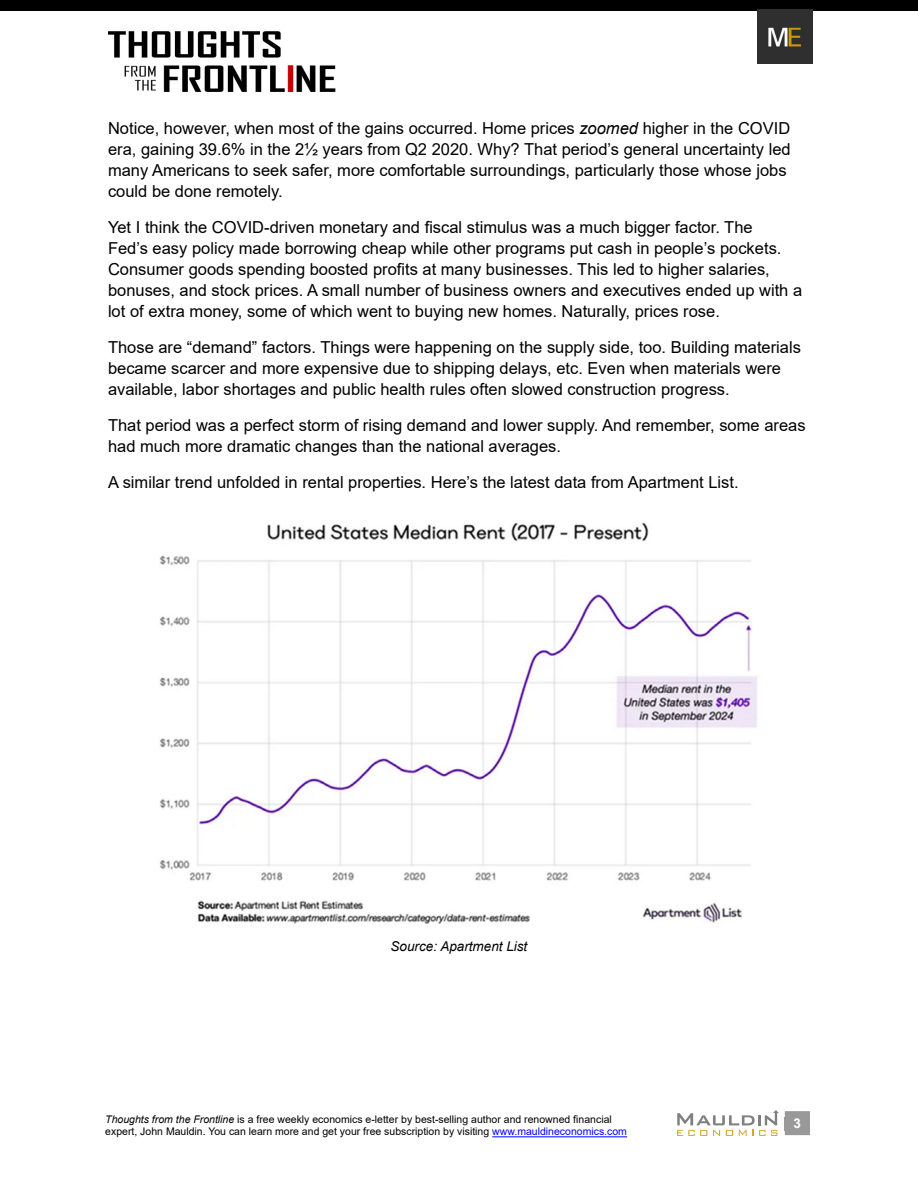
<style>
.page{position:relative;width:918px;height:1188px;background:#fff}
.page>*{position:absolute;margin:0;border:0;box-sizing:border-box;transform-origin:0 0}
.Body-Text{font:16.5px/21px "Arial";color:#000}
.PhotoCaption-34pica{font:italic 13.5px "Arial";color:#000}
.t1{font:700 13.5px "Arial";color:#fff}
.t2{font:10.5px/12.6px "Arial";color:#000}
.s1{font-style:italic}
.s2{color:#00f}
</style>
<div class="page">
<div style="left:785px;top:1111px;width:25px;height:24px;background:#999"></div>
<hr style="left:492px;top:1136px;width:135px;height:1px;background:#00f">
<img style="left:108px;top:31px;width:228px;height:61px">
<div style="left:0;top:0;width:918px;height:11px;background:#000"></div>
<img style="left:758px;top:9px;width:55px;height:55px">
<svg style="left:677px;top:1110px;width:102px;height:26px"></svg>
<img style="left:159px;top:522px;width:598px;height:402px">
<p class="Body-Text" style="left:108px;top:118px;width:684px">Notice, however, when most of the gains occurred. Home prices <span class="s1">zoomed</span> higher in the COVID era, gaining 39.6% in the 2½ years from Q2 2020. Why? That period’s general uncertainty led many Americans to seek safer, more comfortable surroundings, particularly those whose jobs could be done remotely.</p>
<p class="Body-Text" style="left:108px;top:217px;width:696px">Yet I think the COVID-driven monetary and fiscal stimulus was a much bigger factor. The<br>Fed’s easy policy made borrowing cheap while other programs put cash in people’s pockets.<br>Consumer goods spending boosted profits at many businesses. This led to higher salaries, bonuses, and stock prices. A small number of business owners and executives ended up with a lot of extra money, some of which went to buying new homes. Naturally, prices rose.</p>
<p class="Body-Text" style="left:108px;top:337px;width:695px">Those are “demand” factors. Things were happening on the supply side, too. Building materials became scarcer and more expensive due to shipping delays, etc. Even when materials were available, labor shortages and public health rules often slowed construction progress.</p>
<p class="Body-Text" style="left:108px;top:415px;width:699px">That period was a perfect storm of rising demand and lower supply. And remember, some areas had much more dramatic changes than the national averages.</p>
<p class="Body-Text" style="left:108px;top:472px;width:632px">A similar trend unfolded in rental properties. Here’s the latest data from Apartment List.</p>
<p class="PhotoCaption-34pica" style="left:391px;top:937px;width:138px">Source: Apartment List</p>
<p class="t2" style="left:105px;top:1113px;width:523px"><span class="s1">Thoughts from the Frontline</span> is a free weekly economics e-letter by best-selling author and renowned financial expert, John Mauldin. You can learn more and get your free subscription by visiting <span class="s2">www.mauldineconomics.com</span></p>
<p class="t1" style="left:794px;top:1113px;width:9px">3</p>
</div>
